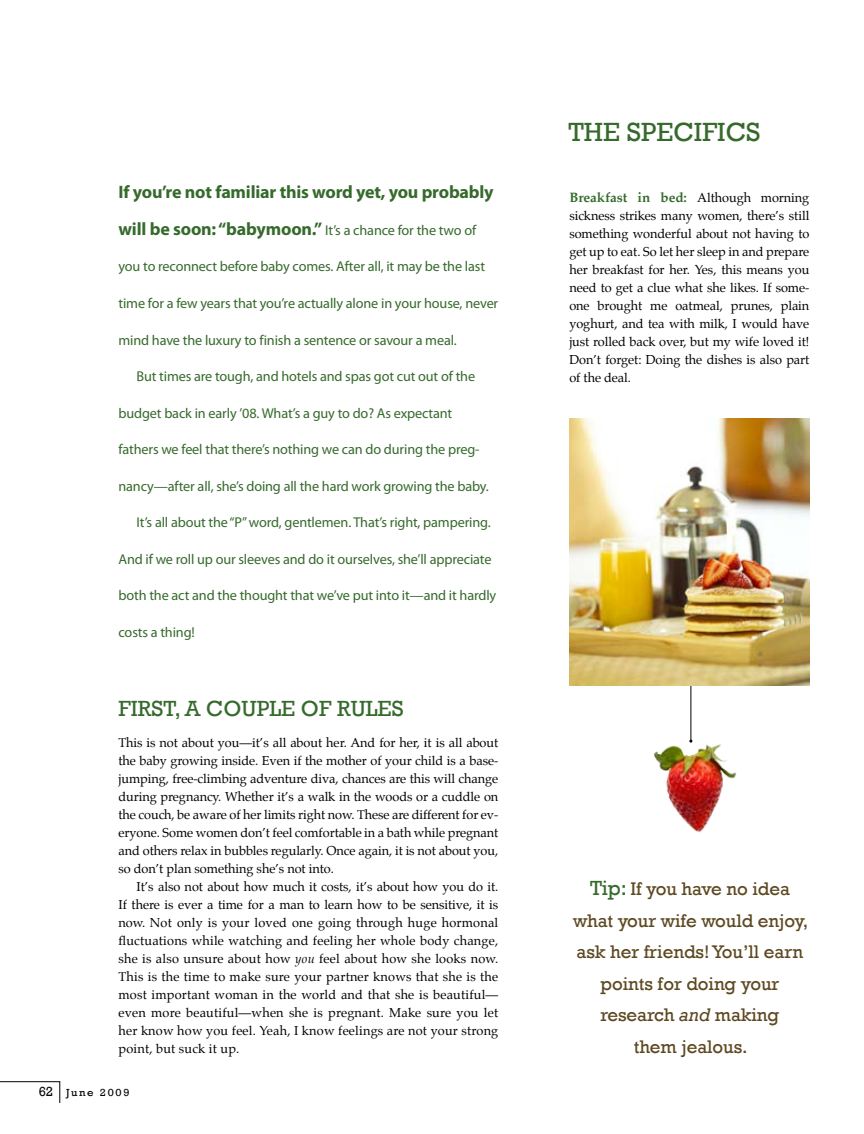
<style>
.page{position:relative;width:864px;height:1134px;background:#fff}
.page>*{position:absolute;margin:0;border:0;box-sizing:border-box;transform-origin:0 0}
.t1{font:27px "Rockwell";color:#366a2c}
.t2{font:22.5px "Rockwell";color:#366a2c}
.t3{font:18.75px/31.5px "Rockwell";letter-spacing:-.005em;color:#5d4821;text-align:center}
.t4{font:700 18px/36.5px "Myriad Pro";letter-spacing:-.01em;color:#366a2c}
.t5{font:14.25px "Myriad Pro";letter-spacing:-.01em;color:#366a2c}
.t6{font:700 13.5px "Palatino";letter-spacing:-.005em;color:#366a2c}
.t7{font:12.75px/18px "Palatino";letter-spacing:-.005em;color:#000;text-align:justify}
.t8{font:10.5px "Rockwell";letter-spacing:.15em;color:#000;scale:1.08 1}
.s1{font-weight:400;font-size:14.25px}
.s2{font-style:italic}
.s3{font-size:13.5px}
.s4{font-weight:400;font-size:12.75px;color:#000}
.s5{font-size:21px;color:#366a2c}
</style>
<div class="page">
<img style="left:654px;top:714px;width:83px;height:119px">
<hr style="left:691px;top:681px;width:1px;height:60px;background:#000">
<img style="left:569px;top:418px;width:240px;height:268px">
<svg style="left:0;top:1081px;width:60px;height:22px"></svg>
<h3 class="t4" style="left:118px;top:174px;width:377px">If you’re not familiar this word yet, you probably will be soon: “babymoon.” <span class="s1">It’s a chance for the two of</span></h3>
<p class="t5" style="left:119px;top:258px;width:368px">you to reconnect before baby comes. After all, it may be the last</p>
<p class="t5" style="left:119px;top:294px;width:381px">time for a few years that you’re actually alone in your house, never</p>
<p class="t5" style="left:119px;top:331px;width:340px">mind have the luxury to finish a sentence or savour a meal.</p>
<p class="t5" style="left:137px;top:368px;width:340px">But times are tough, and hotels and spas got cut out of the</p>
<p class="t5" style="left:119px;top:404px;width:335px">budget back in early ’08. What’s a guy to do? As expectant</p>
<p class="t5" style="left:119px;top:441px;width:363px">fathers we feel that there’s nothing we can do during the preg-</p>
<p class="t5" style="left:119px;top:477px;width:372px">nancy—after all, she’s doing all the hard work growing the baby.</p>
<p class="t5" style="left:137px;top:514px;width:356px">It’s all about the “P” word, gentlemen. That’s right, pampering.</p>
<p class="t5" style="left:119px;top:550px;width:374px">And if we roll up our sleeves and do it ourselves, she’ll appreciate</p>
<p class="t5" style="left:119px;top:587px;width:379px">both the act and the thought that we’ve put into it—and it hardly</p>
<p class="t5" style="left:119px;top:623px;width:78px">costs a thing!</p>
<h2 class="t2" style="left:118px;top:695px;width:287px">First, a couple of rules</h2>
<p class="t7" style="left:118px;top:734px;width:381px">This is not about you—it’s all about her. And for her, it is all about the baby growing inside. Even if the mother of your child is a base&shy;jumping, free-climbing adventure diva, chances are this will change during pregnancy. Whether it’s a walk in the woods or a cuddle on the couch, be aware of her limits right now. These are different for ev&shy;eryone. Some women don’t feel comfortable in a bath while pregnant and others relax in bubbles regularly. Once again, it is not about you, so don’t plan something she’s not into.</p>
<p class="t7" style="left:118px;top:878px;width:381px;text-indent:18px">It’s also not about how much it costs, it’s about how you do it.<br>If there is ever a time for a man to learn how to be sensitive, it is now. Not only is your loved one going through huge hormonal fluctuations while watching and feeling her whole body change, she is also unsure about how <span class="s2">you</span> feel about how she looks now.<br>This is the time to make sure your partner knows that she is the most important woman in the world and that she is beautiful— even more beautiful—when she is pregnant. Make sure you let her know how you feel. Yeah, I know feelings are not your strong point, but suck it up.</p>
<p class="t8" style="left:39px;top:1086px;width:85px"><span class="s3">62</span> June 2009</p>
<h1 class="t1" style="left:568px;top:116px;width:194px">The specifics</h1>
<p class="t6" style="left:569px;top:186px;width:241px">Breakfast in bed: <span class="s4">Although morning</span></p>
<p class="t7" style="left:569px;top:207px;width:242px">sickness strikes many women, there’s still something wonderful about not having to get up to eat. So let her sleep in and prepare her breakfast for her. Yes, this means you need to get a clue what she likes. If some&shy;one brought me oatmeal, prunes, plain yoghurt, and tea with milk, I would have just rolled back over, but my wife loved it!<br>Don’t forget: Doing the dishes is also part of the deal.</p>
<h3 class="t3" style="left:573px;top:874px;width:237px"><span class="s5">Tip:</span> If you have no idea what your wife would enjoy, ask her friends! You’ll earn points for doing your research <span class="s2">and</span> making<br>them jealous.</h3>
</div>
